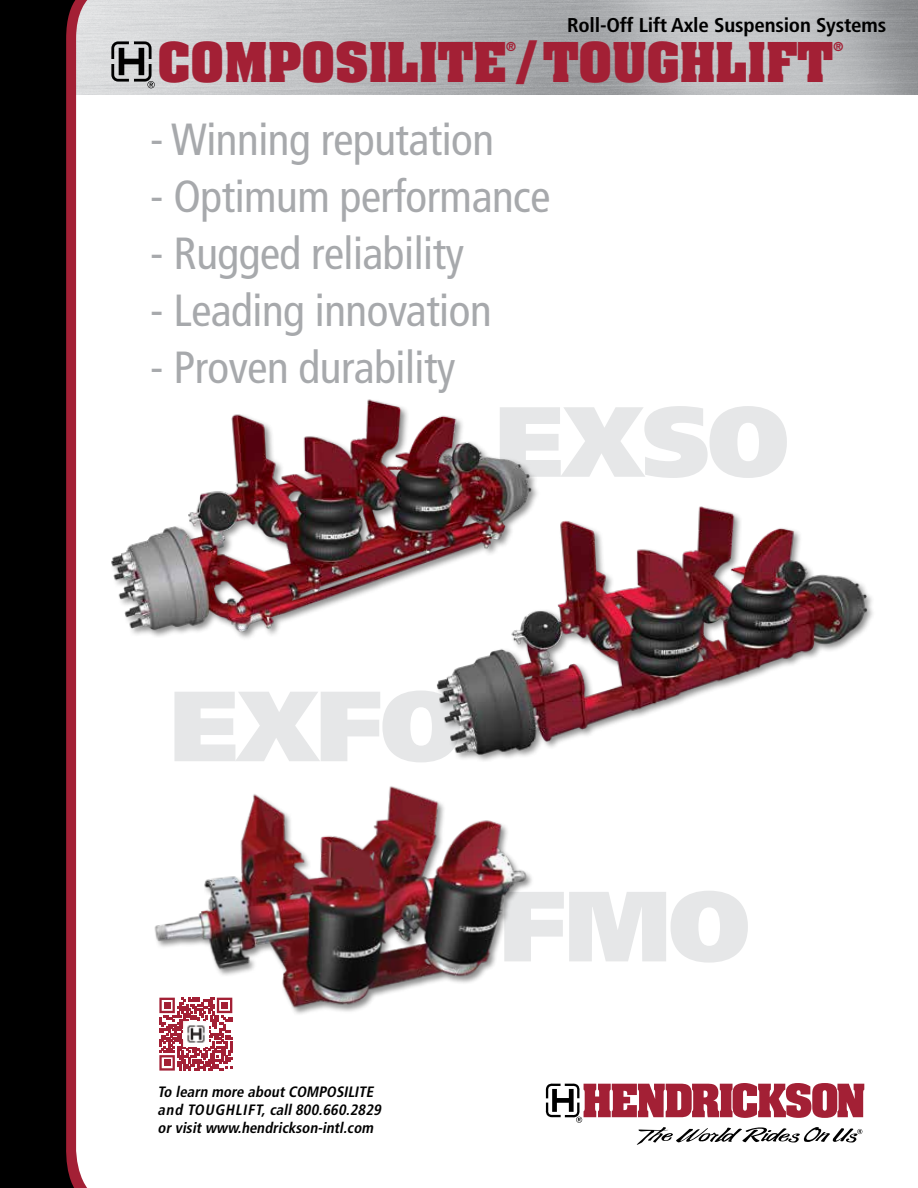
<style>
.page{position:relative;width:918px;height:1188px;background:#fff}
.page>*{position:absolute;margin:0;border:0;box-sizing:border-box;transform-origin:0 0}
.t1{font:900 99.6px "Frutiger LT Std";letter-spacing:-.025em;color:#e6e7e8}
.t2{font:700 46.65px "Aachen Std";color:#a32035}
.t3{font:condensed 45px "Frutiger LT Std";letter-spacing:-.01em;color:#a7a9ac}
.t4{font:700 condensed 19.95px "Frutiger LT Std";letter-spacing:-.01em;color:#000;scale:1.05 1}
.t5{font:italic 700 condensed 15px/18px "Frutiger LT Std";color:#000}
.t6{font:700 10.5px "Aachen Std";color:#a32035}
</style>
<div class="page">
<svg style="left:105px;top:0;width:9px;height:95px"></svg>
<svg style="left:0;top:0;width:105px;height:1188px;fill:#000"></svg>
<svg style="left:546px;top:1083px;width:318px;height:62px"></svg>
<img style="left:111px;top:399px;width:427px;height:239px">
<img style="left:434px;top:503px;width:439px;height:258px">
<img style="left:154px;top:786px;width:378px;height:228px">
<svg style="left:111px;top:41px;width:44px;height:47px;background:#8a8a8b"></svg>
<div style="left:155px;top:993px;width:82px;height:82px;background:#fff"></div>
<svg style="left:159px;top:998px;width:73px;height:73px"></svg>
<img style="left:184px;top:1022px;width:24px;height:24px">
<p class="t4" style="left:567px;top:13px;width:306px">Roll-Off Lift Axle Suspension Systems</p>
<p class="t2" style="left:158px;top:29px;width:677px">COMPOSILITE <sup>/</sup>TOUGHLIFT</p>
<p class="t6" style="left:506px;top:38px;width:11px">®</p>
<p class="t6" style="left:834px;top:38px;width:11px">®</p>
<p class="t3" style="left:150px;top:113px;width:345px">- Winning reputation</p>
<p class="t3" style="left:150px;top:170px;width:402px">- Optimum performance</p>
<p class="t3" style="left:150px;top:227px;width:315px">- Rugged reliability</p>
<p class="t3" style="left:150px;top:284px;width:343px">- Leading innovation</p>
<p class="t3" style="left:150px;top:342px;width:307px">- Proven durability</p>
<h1 class="t1" style="left:496px;top:381px;width:295px">EXSO</h1>
<h1 class="t1" style="left:170px;top:666px;width:293px">EXFO</h1>
<p class="t5" style="left:158px;top:1083px;width:228px">To learn more aboutCOMPOSILITE and TOUGHLIFT, call800.660.2829 orvisitwww.hendrickson-intl.com</p>
<h1 class="t1" style="left:500px;top:866px;width:251px">FMO</h1>
</div>
